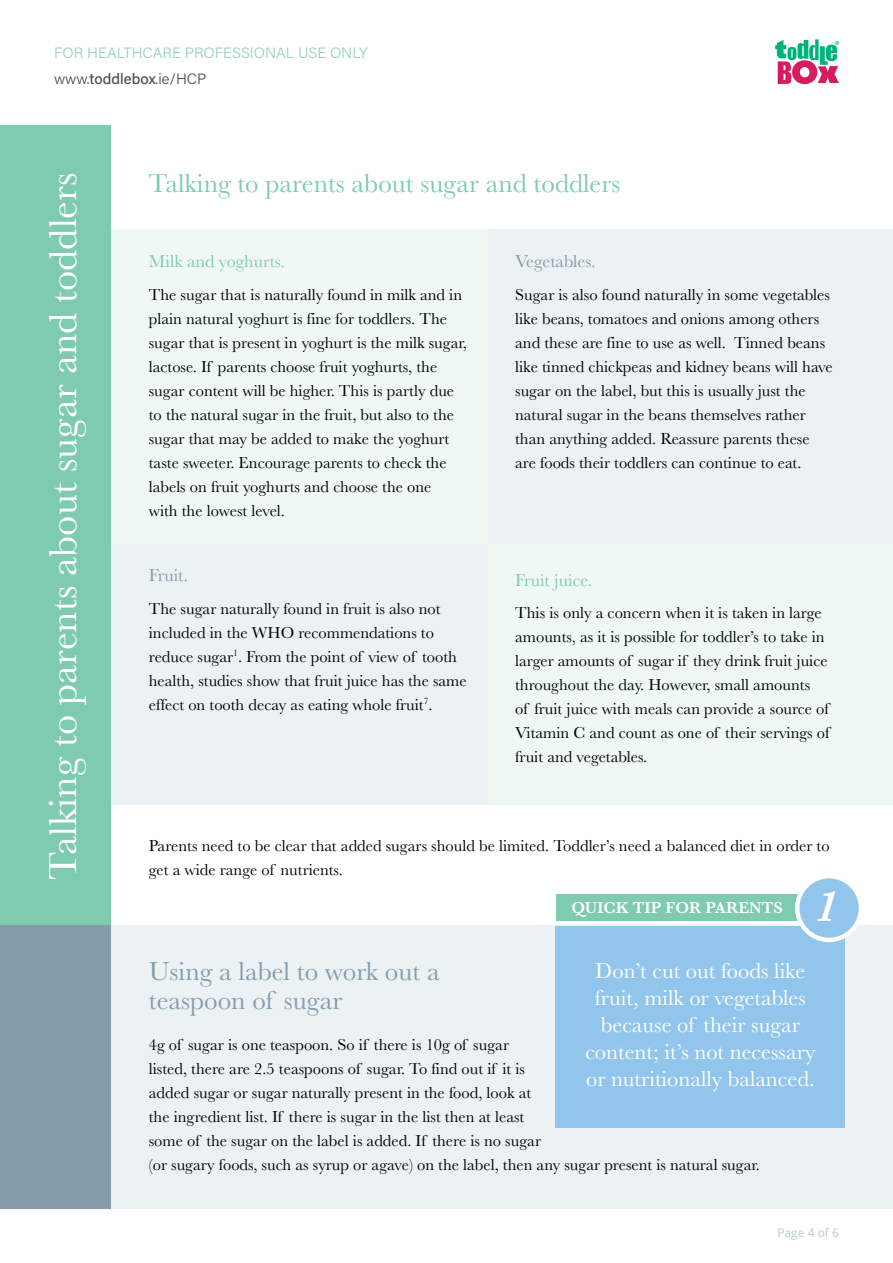
<style>
.page{position:relative;width:893px;height:1263px;background:#fff}
.page>*{position:absolute;margin:0;border:0;box-sizing:border-box;transform-origin:0 0}
.t1{font:italic 600 45px "Baskerville";color:#fff}
.t2{font:40.5px "Baskerville";color:#fff}
.t3{font:27px "Baskerville";color:#7fcbae}
.t4{font:27px/28.5px "Baskerville";color:#849daa}
.t5{font:22.5px/27px "Baskerville";color:#fff;text-align:center}
.t6{font:18px "Baskerville";color:#7fcbae}
.t7{font:18px "Baskerville";color:#849daa}
.t8{font:16.5px/24px "Baskerville";color:#000}
.t9{font:600 16.5px "Baskerville";color:#fff}
.t10{font:300 15px/26.2px "Acumin Pro";color:#93d1b9}
.t11{font:12px "Open Sans";color:#bacad3}
.s1{color:#4d4d4f}
.s2{font-weight:500;color:#4d4d4f}
</style>
<div class="page">
<svg style="left:775px;top:39px;width:64px;height:45px"></svg>
<div style="left:111px;top:230px;width:378px;height:314px;background:#f0f8f3"></div>
<div style="left:111px;top:544px;width:378px;height:261px;background:#ecf1f4"></div>
<div style="left:489px;top:230px;width:404px;height:314px;background:#ecf1f4"></div>
<div style="left:489px;top:544px;width:404px;height:261px;background:#f0f8f3"></div>
<div style="left:0;top:125px;width:111px;height:801px;background:#7fcbae"></div>
<div style="left:109px;top:926px;width:784px;height:283px;background:#ecf1f4"></div>
<div style="left:0;top:926px;width:111px;height:283px;background:#849daa"></div>
<div style="left:556px;top:926px;width:289px;height:202px;background:#92c5eb"></div>
<div style="left:556px;top:894px;width:242px;height:27px;background:#7fcbae"></div>
<div style="left:797px;top:876px;width:64px;height:64px;background:#92c5eb;border-radius:50%"></div>
<div style="left:795px;top:874px;width:68px;height:68px;border:4px solid #fff;border-radius:50%"></div>
<p class="t10" style="left:54px;top:39px;width:315px">FOR HEALTHCARE PROFESSIONAL USE ONLY <span class="s1">www.</span><span class="s2">toddlebox</span><span class="s1">.ie/HCP</span></p>
<h2 class="t2" style="left:37px;top:880px;width:709px;rotate:-90deg">Talking to parents about sugar and toddlers</h2>
<h3 class="t3" style="left:149px;top:166px;width:473px">Talking to parents about sugar and toddlers</h3>
<p class="t7" style="left:515px;top:250px;width:82px">Vegetables.</p>
<p class="t8" style="left:515px;top:283px;width:319px">Sugar is also found naturally in some vegetables like beans, tomatoes and onions among others and these are fine to use as well. Tinned beans like tinned chickpeas and kidney beans will have sugar on the label, but this is usually just the natural sugar in the beans themselves rather than anything added. Reassure parents these are foods their toddlers can continue to eat.</p>
<p class="t6" style="left:149px;top:250px;width:138px">Milk and yoghurts.</p>
<p class="t8" style="left:149px;top:283px;width:320px">The sugar that is naturally found in milk and in plain natural yoghurt is fine for toddlers. The sugar that is present in yoghurt is the milk sugar, lactose. If parents choose fruit yoghurts, the sugar content will be higher. This is partly due to the natural sugar in the fruit, but also to the sugar that may be added to make the yoghurt taste sweeter. Encourage parents to check the labels on fruit yoghurts and choose the one<br>with the lowest level.</p>
<p class="t7" style="left:149px;top:564px;width:41px">Fruit.</p>
<p class="t8" style="left:149px;top:596px;width:319px">The sugar naturally found in fruit is also not included in the WHO recommendations to reduce sugar<sup>1</sup>. From the point of view of tooth health, studies show that fruit juice has the same effect on tooth decay as eating whole fruit<sup>7</sup>.</p>
<p class="t6" style="left:515px;top:568px;width:79px">Fruit juice.</p>
<p class="t8" style="left:515px;top:601px;width:316px">This is only a concern when it is taken in large amounts, as it is possible for toddler’s to take in larger amounts of sugar if they drink fruit juice throughout the day. However, small amounts<br>of fruit juice with meals can provide a source of Vitamin C and count as one of their servings of fruit and vegetables.</p>
<p class="t8" style="left:149px;top:834px;width:682px">Parents need to be clear that added sugars should be limited. Toddler’s need a balanced diet in order to get a wide range of nutrients.</p>
<p class="t9" style="left:571px;top:896px;width:213px">QUICK TIP FOR PARENTS</p>
<h1 class="t1" style="left:815px;top:876px;width:24px">1</h1>
<h3 class="t4" style="left:149px;top:958px;width:292px">Using a label to work out a teaspoon of sugar</h3>
<p class="t8" style="left:149px;top:1033px;width:613px">4g of sugar is one teaspoon. So if there is 10g of sugar<br>listed, there are 2.5 teaspoons of sugar. To find out if it is<br>added sugar or sugar naturally present in the food, look at<br>the ingredient list. If there is sugar in the list then at least<br>some of the sugar on the label is added. If there is no sugar<br>(or sugary foods, such as syrup or agave) on the label, then any sugar present is natural sugar.</p>
<h3 class="t5" style="left:585px;top:957px;width:232px">Don’t cut out foods like fruit, milk or vegetables because of their sugar content; it’s not necessary or nutritionally balanced.</h3>
<p class="t11" style="left:777px;top:1224px;width:63px">Page 4 of 6</p>
</div>
